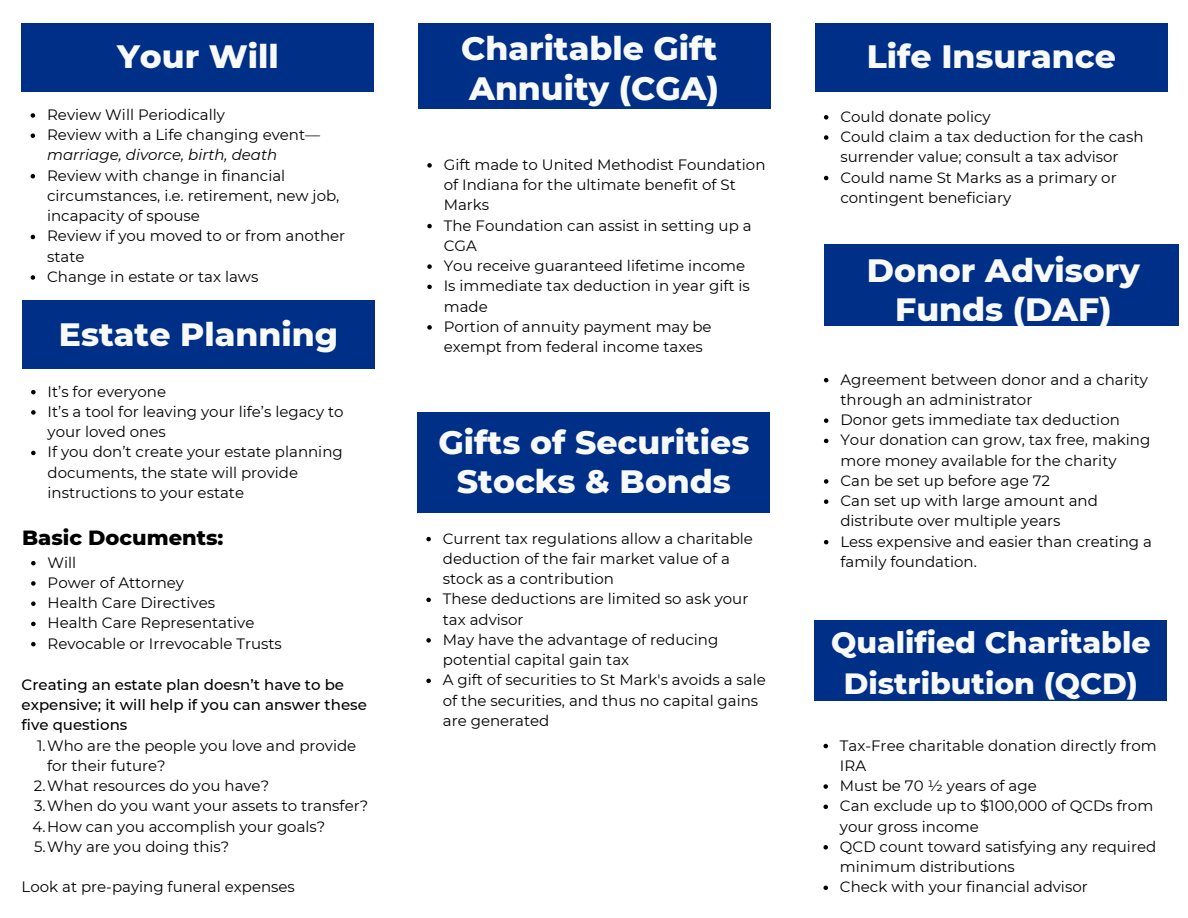
<style>
.page{position:relative;width:1188px;height:918px;background:#fff}
.page>*{position:absolute;margin:0;border:0;box-sizing:border-box;transform-origin:0 0}
.t1{font:800 33px "Montserrat";color:#f8f9f9}
.t2{font:800 29.85px/41.5px "Montserrat";color:#f8f9f9;text-align:center}
.t3{font:800 21px "Montserrat";color:#000}
.t4{font:15px/20.2px "Montserrat";color:#000}
.t5{font:500 15px/20.2px "Montserrat";color:#000}
.s1{font-style:italic}
</style>
<div class="page">
<div style="left:22px;top:24px;width:352px;height:68px;background:#002f87"></div>
<svg style="left:31px;top:113px;width:4px;height:5px"></svg>
<svg style="left:31px;top:133px;width:4px;height:5px"></svg>
<svg style="left:31px;top:174px;width:4px;height:4px"></svg>
<svg style="left:31px;top:235px;width:4px;height:4px"></svg>
<svg style="left:31px;top:275px;width:4px;height:5px"></svg>
<div style="left:22px;top:301px;width:353px;height:68px;background:#002f87"></div>
<svg style="left:31px;top:390px;width:5px;height:4px"></svg>
<svg style="left:31px;top:410px;width:5px;height:5px"></svg>
<svg style="left:31px;top:451px;width:5px;height:4px"></svg>
<svg style="left:31px;top:561px;width:5px;height:4px"></svg>
<svg style="left:31px;top:581px;width:5px;height:5px"></svg>
<svg style="left:31px;top:601px;width:5px;height:5px"></svg>
<svg style="left:31px;top:622px;width:5px;height:4px"></svg>
<svg style="left:31px;top:642px;width:5px;height:4px"></svg>
<div style="left:417px;top:412px;width:353px;height:101px;background:#002f87"></div>
<svg style="left:426px;top:537px;width:5px;height:4px"></svg>
<svg style="left:426px;top:598px;width:5px;height:4px"></svg>
<svg style="left:426px;top:638px;width:5px;height:5px"></svg>
<svg style="left:426px;top:679px;width:5px;height:4px"></svg>
<div style="left:815px;top:24px;width:353px;height:68px;background:#002f87"></div>
<svg style="left:824px;top:115px;width:4px;height:5px"></svg>
<svg style="left:824px;top:135px;width:4px;height:5px"></svg>
<svg style="left:824px;top:176px;width:4px;height:4px"></svg>
<div style="left:418px;top:24px;width:353px;height:85px;background:#002f87"></div>
<svg style="left:427px;top:163px;width:5px;height:5px"></svg>
<svg style="left:427px;top:224px;width:5px;height:4px"></svg>
<svg style="left:427px;top:264px;width:5px;height:5px"></svg>
<svg style="left:427px;top:285px;width:5px;height:4px"></svg>
<svg style="left:427px;top:325px;width:5px;height:5px"></svg>
<div style="left:825px;top:244px;width:354px;height:82px;background:#002f87"></div>
<svg style="left:824px;top:378px;width:4px;height:4px"></svg>
<svg style="left:824px;top:418px;width:4px;height:5px"></svg>
<svg style="left:824px;top:439px;width:4px;height:4px"></svg>
<svg style="left:824px;top:479px;width:4px;height:5px"></svg>
<svg style="left:824px;top:499px;width:4px;height:5px"></svg>
<svg style="left:824px;top:540px;width:4px;height:4px"></svg>
<div style="left:814px;top:621px;width:353px;height:80px;background:#002f87"></div>
<svg style="left:823px;top:744px;width:5px;height:4px"></svg>
<svg style="left:823px;top:784px;width:5px;height:5px"></svg>
<svg style="left:823px;top:805px;width:5px;height:4px"></svg>
<svg style="left:823px;top:845px;width:5px;height:5px"></svg>
<svg style="left:823px;top:886px;width:5px;height:4px"></svg>
<p class="t1" style="left:117px;top:36px;width:163px">Your Will</p>
<p class="t4" style="left:47px;top:104px;width:179px">Review Will Periodically</p>
<p class="t4" style="left:47px;top:125px;width:275px">Review with a Life changing event— <span class="s1">marriage, divorce, birth, death</span></p>
<p class="t4" style="left:47px;top:165px;width:294px">Review with change in financial circumstances, i.e. retirement, new job, incapacity of spouse</p>
<p class="t4" style="left:47px;top:226px;width:300px">Review if you moved to or from another state</p>
<p class="t4" style="left:47px;top:266px;width:213px">Change in estate or tax laws</p>
<p class="t1" style="left:59px;top:314px;width:281px">Estate Planning</p>
<p class="t4" style="left:48px;top:381px;width:120px">It’s for everyone</p>
<p class="t4" style="left:48px;top:401px;width:297px">It’s a tool for leaving your life’s legacy to your loved ones</p>
<p class="t4" style="left:48px;top:442px;width:297px">If you don’t create your estate planning documents, the state will provide instructions to your estate</p>
<p class="t3" style="left:22px;top:525px;width:203px">Basic Documents:</p>
<p class="t4" style="left:48px;top:552px;width:30px">Will</p>
<p class="t4" style="left:48px;top:572px;width:138px">Power of Attorney</p>
<p class="t4" style="left:48px;top:593px;width:169px">Health Care Directives</p>
<p class="t4" style="left:48px;top:613px;width:208px">Health Care Representative</p>
<p class="t4" style="left:48px;top:633px;width:236px">Revocable or Irrevocable Trusts</p>
<p class="t5" style="left:22px;top:674px;width:347px">Creating an estate plan doesn’t have to be expensive; it will help if you can answer these five questions</p>
<p class="t4" style="left:47px;top:735px;width:311px;text-indent:-10px">1.Who are the people you love and provide for their future?</p>
<p class="t4" style="left:34px;top:776px;width:237px">2.What resources do you have?</p>
<p class="t4" style="left:34px;top:796px;width:336px">3.When do you want your assets to transfer?</p>
<p class="t4" style="left:33px;top:816px;width:294px">4.How can you accomplish your goals?</p>
<p class="t4" style="left:34px;top:836px;width:197px">5.Why are you doing this?</p>
<p class="t4" style="left:22px;top:877px;width:275px">Look at pre-paying funeral expenses</p>
<p class="t1" style="left:461px;top:28px;width:258px">Charitable Gift</p>
<p class="t1" style="left:469px;top:68px;width:251px">Annuity (CGA)</p>
<p class="t4" style="left:444px;top:154px;width:323px">Gift made to United Methodist Foundation of Indiana for the ultimate benefit of St<br>Marks</p>
<p class="t4" style="left:444px;top:215px;width:309px">The Foundation can assist in setting up a<br>CGA</p>
<p class="t4" style="left:444px;top:256px;width:303px">You receive guaranteed lifetime income</p>
<p class="t4" style="left:444px;top:276px;width:308px">Is immediate tax deduction in year gift is made</p>
<p class="t4" style="left:444px;top:316px;width:269px">Portion of annuity payment may be exempt from federal income taxes</p>
<p class="t1" style="left:439px;top:422px;width:313px">Gifts of Securities</p>
<p class="t1" style="left:457px;top:461px;width:276px">Stocks &amp; Bonds</p>
<p class="t4" style="left:443px;top:528px;width:312px">Current tax regulations allow a charitable deduction of the fair market value of a stock as a contribution</p>
<p class="t4" style="left:443px;top:589px;width:307px">These deductions are limited so ask your tax advisor</p>
<p class="t4" style="left:443px;top:629px;width:277px">May have the advantage of reducing potential capital gain tax</p>
<p class="t4" style="left:443px;top:670px;width:324px">A gift of securities to St Mark's avoids a sale of the securities, and thus no capital gains are generated</p>
<p class="t1" style="left:867px;top:36px;width:251px">Life Insurance</p>
<p class="t4" style="left:840px;top:106px;width:152px">Could donate policy</p>
<p class="t4" style="left:840px;top:127px;width:305px">Could claim a tax deduction for the cash surrender value; consult a tax advisor</p>
<p class="t4" style="left:840px;top:167px;width:278px">Could name St Marks as a primary or contingent beneficiary</p>
<p class="t1" style="left:867px;top:250px;width:275px">Donor Advisory</p>
<p class="t1" style="left:895px;top:289px;width:218px">Funds (DAF)</p>
<p class="t4" style="left:840px;top:369px;width:309px">Agreement between donor and a charity through an administrator</p>
<p class="t4" style="left:840px;top:410px;width:281px">Donor gets immediate tax deduction</p>
<p class="t4" style="left:840px;top:430px;width:311px">Your donation can grow, tax free, making more money available for the charity</p>
<p class="t4" style="left:840px;top:470px;width:211px">Can be set up before age 72</p>
<p class="t4" style="left:840px;top:491px;width:259px">Can set up with large amount and distribute over multiple years</p>
<p class="t4" style="left:840px;top:531px;width:313px">Less expensive and easier than creating a family foundation.</p>
<p class="t2" style="left:831px;top:621px;width:321px">Qualified Charitable<br>Distribution (QCD)</p>
<p class="t4" style="left:840px;top:735px;width:318px">Tax-Free charitable donation directly from<br>IRA</p>
<p class="t4" style="left:840px;top:776px;width:198px">Must be 70 ½ years of age</p>
<p class="t4" style="left:840px;top:796px;width:315px">Can exclude up to $100,000 of QCDs from your gross income</p>
<p class="t4" style="left:840px;top:836px;width:318px">QCD count toward satisfying any required minimum distributions</p>
<p class="t4" style="left:840px;top:877px;width:249px">Check with your financial advisor</p>
</div>
